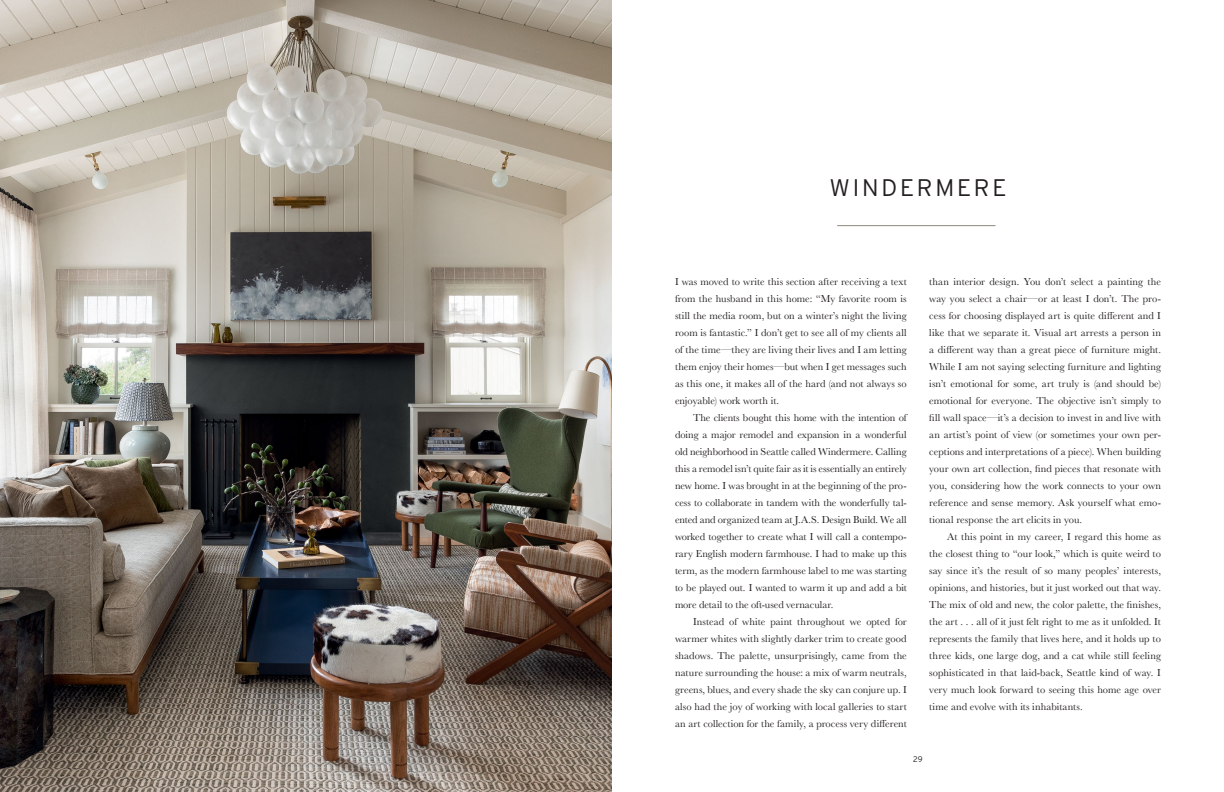
<style>
.page{position:relative;width:1224px;height:792px;background:#fff}
.page>*{position:absolute;margin:0;border:0;box-sizing:border-box;transform-origin:0 0}
.Chapter_Title{font:300 24px "Interstate";letter-spacing:.12em;color:#231f20}
.TXT{font:10.5px/17px "Baskerville";letter-spacing:.005em;color:#231f20;text-align:justify}
.TXT_1st{font:10.5px/17px "Baskerville";letter-spacing:-.005em;color:#231f20;text-align:justify}
.t1{font:300 8px "Interstate";color:#231f20}
</style>
<div class="page">
<img style="left:0;top:0;width:612px;height:792px">
<hr style="left:837px;top:225px;width:158px;height:1px;background:#9c988d">
<p class="Chapter_Title" style="left:830px;top:174px;width:178px">WINDERMERE</p>
<p class="TXT_1st" style="left:675px;top:273px;width:233px">I was moved to write this section after receiving a text from the husband in this home: “My favorite room is still the media room, but on a winter’s night the living room is fantastic.” I don’t get to see all of my clients all of the time—they are living their lives and I am letting them enjoy their homes—but when I get messages such as this one, it makes all of the hard (and not always so enjoyable) work worth it.</p>
<p class="TXT" style="left:675px;top:409px;width:233px;text-indent:18px">The clients bought this home with the intention of doing a major remodel and expansion in a wonderful old neighborhood in Seattle called Windermere. Calling this a remodel isn’t quite fair as it is essentially an entirely new home. I was brought in at the beginning of the pro&shy;cess to collaborate in tandem with the wonderfully tal&shy;ented and organized team at J.A.S. Design Build. We all worked together to create what I will call a contempo&shy;rary English modern farmhouse. I had to make up this term, as the modern farmhouse label to me was starting to be played out. I wanted to warm it up and add a bit more detail to the oft-used vernacular.</p>
<p class="TXT" style="left:675px;top:613px;width:233px;text-indent:18px">Instead of white paint throughout we opted for warmer whites with slightly darker trim to create good shadows. The palette, unsurprisingly, came from the nature surrounding the house: a mix of warm neutrals, greens, blues, and every shade the sky can conjure up. I also had the joy of working with local galleries to start an art collection for the family, a process very different</p>
<p class="TXT" style="left:929px;top:273px;width:233px">than interior design. You don’t select a painting the way you select a chair—or at least I don’t. The pro&shy;cess for choosing displayed art is quite different and I like that we separate it. Visual art arrests a person in a different way than a great piece of furniture might.<br>While I am not saying selecting furniture and lighting isn’t emotional for some, art truly is (and should be) emotional for everyone. The objective isn’t simply to fill wall space—it’s a decision to invest in and live with an artist’s point of view (or sometimes your own per&shy;ceptions and interpretations of a piece). When building your own art collection, find pieces that resonate with you, considering how the work connects to your own reference and sense memory. Ask yourself what emo&shy;tional response the art elicits in you.</p>
<p class="TXT" style="left:929px;top:528px;width:233px;text-indent:18px">At this point in my career, I regard this home as the closest thing to “our look,” which is quite weird to say since it’s the result of so many peoples’ interests, opinions, and histories, but it just worked out that way.<br>The mix of old and new, the color palette, the finishes, the art . . . all of it just felt right to me as it unfolded. It represents the family that lives here, and it holds up to three kids, one large dog, and a cat while still feeling sophisticated in that laid-back, Seattle kind of way. I very much look forward to seeing this home age over time and evolve with its inhabitants.</p>
<p class="t1" style="left:913px;top:755px;width:11px">29</p>
</div>
